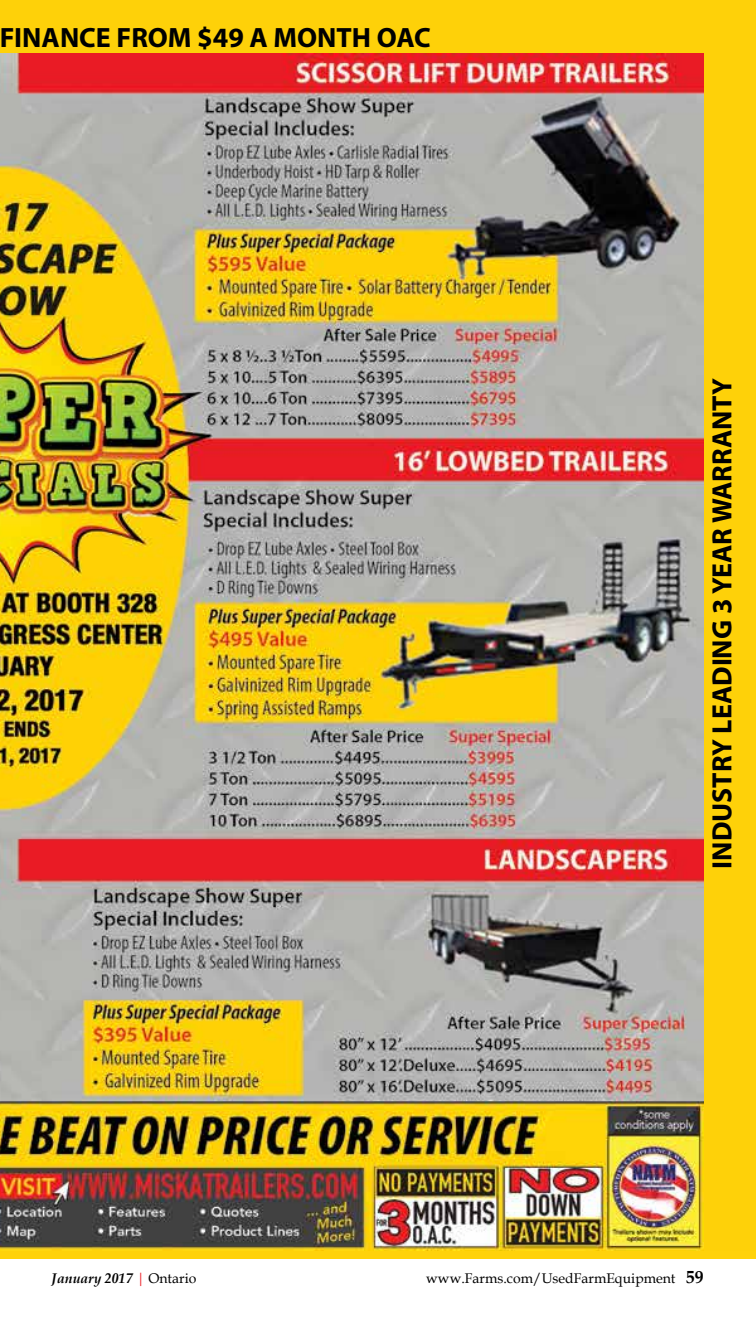
<style>
.page{position:relative;width:756px;height:1323px;background:#fff}
.page>*{position:absolute;margin:0;border:0;box-sizing:border-box;transform-origin:0 0}
.t1{font:700 28px "Myriad Pro";color:#000}
.t2{font:14px "Book Antiqua";color:#000}
.t3{font:italic 700 14px "Book Antiqua";color:#000}
.s1{font-weight:400;font-style:normal;color:#ed1d24}
.s2{font-weight:400;font-style:normal}
.s3{font-weight:700;font-size:17.5px}
</style>
<div class="page">
<div style="left:0;top:0;width:756px;height:1251px;background:#fed109"></div>
<img style="left:0;top:54px;width:704px;height:1197px">
<p class="t1" style="left:0;top:19px;width:433px">FINANCE FROM $49 A MONTH OAC</p>
<p class="t1" style="left:704px;top:869px;width:492px;rotate:-90deg">INDUSTRY LEADING 3 YEAR WARRANTY</p>
<p class="t3" style="left:52px;top:1268px;width:146px">January 2017 <span class="s1">|</span> <span class="s2">Ontario</span></p>
<p class="t2" style="left:426px;top:1269px;width:279px">www.Farms.com/UsedFarmEquipment <span class="s3">59</span></p>
</div>
